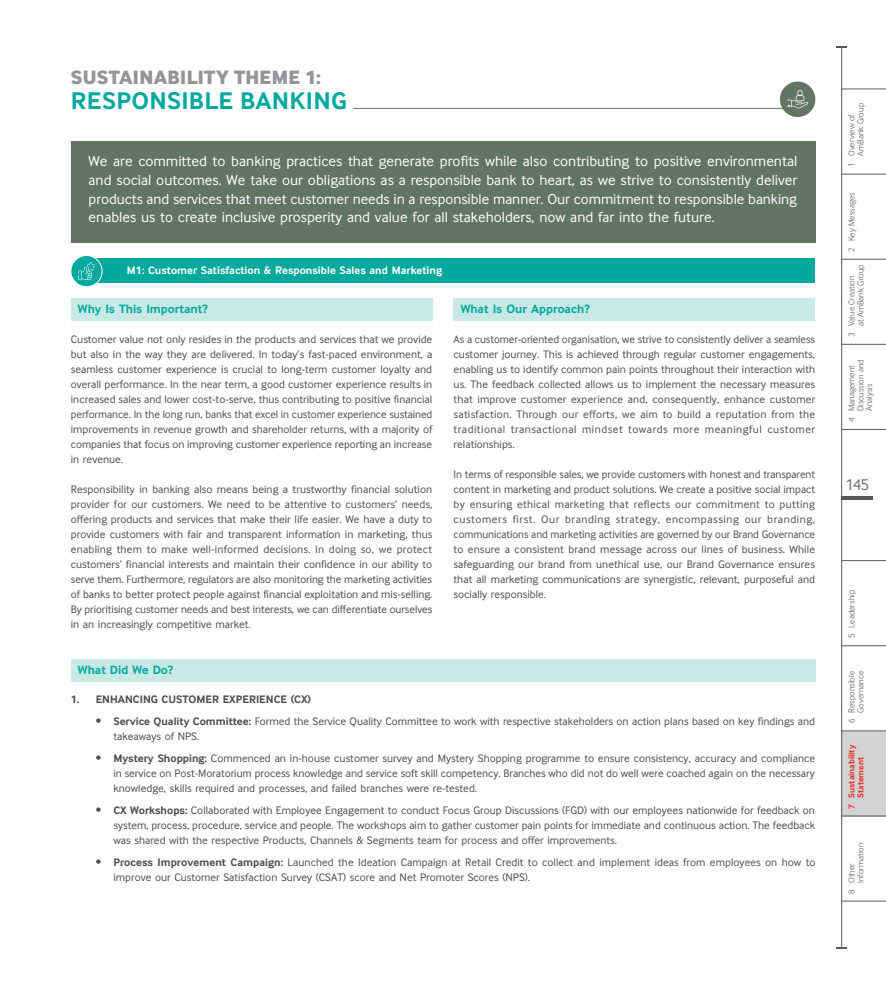
<style>
.page{position:relative;width:886px;height:993px;background:#fff}
.page>*{position:absolute;margin:0;border:0;box-sizing:border-box;transform-origin:0 0}
.t1{font:700 25px "Inter Face";letter-spacing:.015em;color:#00a99d}
.t2{font:800 20px "Inter Face";letter-spacing:.015em;color:#939598}
.t3{font:16.25px "Inter Face";color:#6d6e71}
.t4{font:15px/18.8px "Inter Face";color:#fff;text-align:justify}
.t5{font:700 12.5px "Inter Face";color:#00a99d}
.t6{font:11.25px/15px "Inter Face";color:#4d4d4f;text-align:justify}
.t7{font:700 11.25px "Inter Face";color:#fff}
.t8{font:700 11.25px "Inter Face";color:#4d4d4f}
.t9{font:300 8.75px/8.8px "Inter Face";letter-spacing:.005em;color:#4d4d4f}
.t10{font:700 8.75px/8.8px "Inter Face";color:#ee3124;text-align:center}
.s1{font-weight:700}
</style>
<div class="page">
<div style="left:71px;top:142px;width:744px;height:101px;background:#617563"></div>
<div style="left:91px;top:258px;width:724px;height:24px;background:#00a99d"></div>
<div style="left:71px;top:298px;width:361px;height:22px;background:#c9e9e6"></div>
<div style="left:780px;top:81px;width:35px;height:36px;background:#617563;border-radius:50%"></div>
<svg style="left:787px;top:90px;width:21px;height:18px"></svg>
<hr style="left:353px;top:108px;width:444px;height:1px;background:#617563">
<div style="left:71px;top:255px;width:31px;height:31px;background:#00a99d;border-radius:50%"></div>
<div style="left:71px;top:255px;width:31px;height:32px;border:1px solid #fff;border-radius:50%"></div>
<svg style="left:78px;top:262px;width:17px;height:18px"></svg>
<div style="left:454px;top:298px;width:361px;height:22px;background:#c9e9e6"></div>
<div style="left:71px;top:658px;width:744px;height:23px;background:#c9e9e6"></div>
<div style="left:842px;top:730px;width:44px;height:85px;background:#d1d3d4"></div>
<hr style="left:841px;top:496px;width:32px;height:4px;background:#58595b">
<hr style="left:842px;top:429px;width:44px;height:1px;background:#58595b">
<hr style="left:842px;top:900px;width:44px;height:1px;background:#58595b">
<hr style="left:842px;top:344px;width:44px;height:1px;background:#58595b">
<hr style="left:842px;top:815px;width:44px;height:1px;background:#58595b">
<hr style="left:842px;top:259px;width:44px;height:1px;background:#58595b">
<hr style="left:842px;top:730px;width:44px;height:1px;background:#58595b">
<hr style="left:842px;top:174px;width:44px;height:1px;background:#58595b">
<hr style="left:842px;top:645px;width:44px;height:1px;background:#58595b">
<hr style="left:842px;top:89px;width:44px;height:1px;background:#58595b">
<hr style="left:842px;top:560px;width:44px;height:1px;background:#58595b">
<hr style="left:841px;top:46px;width:1px;height:900px;background:#58595b">
<h2 class="t2" style="left:71px;top:65px;width:251px">SUSTAINABILITY THEME 1:</h2>
<h1 class="t1" style="left:71px;top:86px;width:277px">RESPONSIBLE BANKING</h1>
<p class="t4" style="left:89px;top:151px;width:710px">We are committed to banking practices that generate profits while also contributing to positive environmental and social outcomes. We take our obligations as a responsible bank to heart, as we strive to consistently deliver products and services that meet customer needs in a responsible manner. Our commitment to responsible banking enables us to create inclusive prosperity and value for all stakeholders, now and far into the future.</p>
<p class="t7" style="left:127px;top:263px;width:317px">M1: Customer Satisfaction &amp; Responsible Sales and Marketing</p>
<p class="t5" style="left:78px;top:302px;width:131px">Why Is This Important?</p>
<p class="t6" style="left:71px;top:331px;width:363px">Customer value not only resides in the products and services that we provide but also in the way they are delivered. In today’s fast-paced environment, a seamless customer experience is crucial to long-term customer loyalty and overall performance. In the near term, a good customer experience results in increased sales and lower cost-to-serve, thus contributing to positive financial performance. In the long run, banks that excel in customer experience sustained improvements in revenue growth and shareholder returns, with a majority of companies that focus on improving customer experience reporting an increase in revenue.</p>
<p class="t6" style="left:71px;top:481px;width:363px">Responsibility in banking also means being a trustworthy financial solution provider for our customers. We need to be attentive to customers’ needs, offering products and services that make their life easier. We have a duty to provide customers with fair and transparent information in marketing, thus enabling them to make well-informed decisions. In doing so, we protect customers’ financial interests and maintain their confidence in our ability to serve them. Furthermore, regulators are also monitoring the marketing activities of banks to better protect people against financial exploitation and mis-selling.<br>By prioritising customer needs and best interests, we can differentiate ourselves in an increasingly competitive market.</p>
<p class="t5" style="left:461px;top:302px;width:130px">What Is Our Approach?</p>
<p class="t6" style="left:454px;top:331px;width:363px">As a customer-oriented organisation, we strive to consistently deliver a seamless customer journey. This is achieved through regular customer engagements, enabling us to identify common pain points throughout their interaction with us. The feedback collected allows us to implement the necessary measures that improve customer experience and, consequently, enhance customer satisfaction. Through our efforts, we aim to build a reputation from the traditional transactional mindset towards more meaningful customer relationships.</p>
<p class="t6" style="left:454px;top:466px;width:363px">In terms of responsible sales, we provide customers with honest and transparent content in marketing and product solutions. We create a positive social impact by ensuring ethical marketing that reflects our commitment to putting customers first. Our branding strategy, encompassing our branding, communications and marketing activities are governed by our Brand Governance to ensure a consistent brand message across our lines of business. While safeguarding our brand from unethical use, our Brand Governance ensures that all marketing communications are synergistic, relevant, purposeful and socially responsible.</p>
<p class="t5" style="left:78px;top:662px;width:97px">What Did We Do?</p>
<p class="t8" style="left:71px;top:692px;width:242px">1. ENHANCING CUSTOMER EXPERIENCE (CX)</p>
<p class="t6" style="left:113px;top:713px;width:703px;text-indent:-18px">• <span class="s1">Service Quality Committee:</span> Formed the Service Quality Committee to work with respective stakeholders on action plans based on key findings and takeaways of NPS.</p>
<p class="t6" style="left:113px;top:750px;width:703px;text-indent:-18px">• <span class="s1">Mystery Shopping:</span> Commenced an in-house customer survey and Mystery Shopping programme to ensure consistency, accuracy and compliance in service on Post-Moratorium process knowledge and service soft skill competency. Branches who did not do well were coached again on the necessary knowledge, skills required and processes, and failed branches were re-tested.</p>
<p class="t6" style="left:113px;top:802px;width:703px;text-indent:-18px">• <span class="s1">CX Workshops:</span> Collaborated with Employee Engagement to conduct Focus Group Discussions (FGD) with our employees nationwide for feedback on system, process, procedure, service and people. The workshops aim to gather customer pain points for immediate and continuous action. The feedback was shared with the respective Products, Channels &amp; Segments team for process and offer improvements.</p>
<p class="t6" style="left:113px;top:854px;width:703px;text-indent:-18px">• <span class="s1">Process Improvement Campaign:</span> Launched the Ideation Campaign at Retail Credit to collect and implement ideas from employees on how to improve our Customer Satisfaction Survey (CSAT) score and Net Promoter Scores (NPS).</p>
<p class="t9" style="left:847px;top:156px;width:55px;text-indent:-11px;rotate:-90deg">1 Overview of<br>AmBank Group</p>
<p class="t9" style="left:847px;top:252px;width:61px;rotate:-90deg">2 Key Messages</p>
<p class="t9" style="left:847px;top:326px;width:64px;text-indent:-11px;rotate:-90deg">3 Value Creation<br>at AmBank Group</p>
<p class="t9" style="left:847px;top:411px;width:54px;text-indent:-11px;rotate:-90deg">4 Management<br>Discussion and<br>Analysis</p>
<h3 class="t3" style="left:845px;top:475px;width:25px">145</h3>
<p class="t9" style="left:847px;top:638px;width:50px;rotate:-90deg">5 Leadership</p>
<p class="t9" style="left:847px;top:723px;width:54px;text-align:right;rotate:-90deg">6 Responsible<br>Governance</p>
<p class="t10" style="left:847px;top:808px;width:65px;rotate:-90deg">7 Sustainability<br>Statement</p>
<p class="t9" style="left:847px;top:882px;width:42px;text-indent:-11px;rotate:-90deg">8 Other<br>Information</p>
</div>
